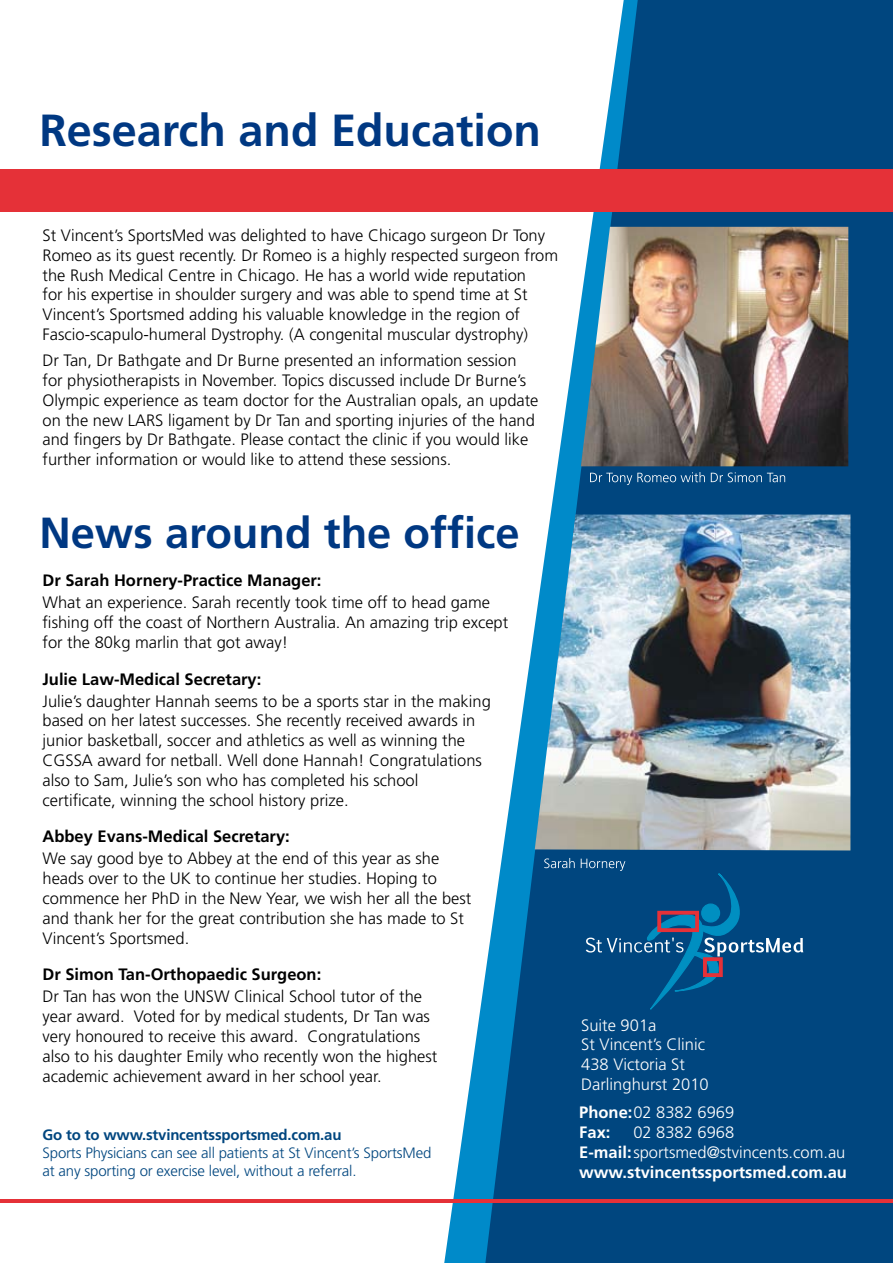
<style>
.page{position:relative;width:893px;height:1263px;background:#fff}
.page>*{position:absolute;margin:0;border:0;box-sizing:border-box;transform-origin:0 0}
.t1{font:700 45px "Frutiger";color:#003882}
.t2{font:700 43.5px "Frutiger";color:#003882}
.t3{font:300 16.5px/19.8px "Frutiger";color:#000}
.t4{font:300 16.5px/19.8px "Frutiger";color:#fff}
.t5{font:700 16.5px "Frutiger";color:#000}
.t6{font:700 16.5px/19.8px "Frutiger";color:#fff}
.t7{font:300 15px/18px "Frutiger";letter-spacing:-.01em;color:#00467f}
.t8{font:700 15px "Frutiger";letter-spacing:-.01em;color:#00467f}
.s1{font-weight:300}
.s2{font-weight:700}
</style>
<div class="page">
<svg style="left:444px;top:977px;width:41px;height:286px"></svg>
<svg style="left:485px;top:0;width:408px;height:1263px;fill:#00467f"></svg>
<hr style="left:890px;top:0;width:3px;height:182px;background:#00467f">
<div style="left:0;top:169px;width:893px;height:43px;background:#e53138"></div>
<svg style="left:0;top:1198px;width:893px;height:4px;background:#cc4e5a"></svg>
<img style="left:581px;top:227px;width:267px;height:239px">
<svg style="left:590px;top:472px;width:195px;height:13px;background:#266292"></svg>
<img style="left:535px;top:514px;width:315px;height:336px">
<svg style="left:544px;top:825px;width:259px;height:188px;background:#215c8a"></svg>
<h1 class="t1" style="left:39px;top:103px;width:503px">Research and Education</h1>
<p class="t3" style="left:43px;top:225px;width:517px">St Vincent’s SportsMed was delighted to have Chicago surgeon Dr Tony Romeo as its guest recently. Dr Romeo is a highly respected surgeon from the Rush Medical Centre in Chicago. He has a world wide reputation<br>for his expertise in shoulder surgery and was able to spend time at St Vincent’s Sportsmed adding his valuable knowledge in the region of Fascio-scapulo-humeral Dystrophy. (A congenital muscular dystrophy)</p>
<p class="t3" style="left:43px;top:351px;width:497px">Dr Tan, Dr Bathgate and Dr Burne presented an information session for physiotherapists in November. Topics discussed include Dr Burne’s Olympic experience as team doctor for the Australian opals, an update on the new LARS ligament by Dr Tan and sporting injuries of the hand and fingers by Dr Bathgate. Please contact the clinic if you would like further information or would like to attend these sessions.</p>
<h2 class="t2" style="left:39px;top:508px;width:482px">News around the office</h2>
<p class="t5" style="left:43px;top:571px;width:281px">Dr Sarah Hornery-Practice Manager:</p>
<p class="t3" style="left:43px;top:593px;width:467px">What an experience. Sarah recently took time off to head game fishing off the coast of Northern Australia. An amazing trip except for the 80kg marlin that got away!</p>
<p class="t5" style="left:43px;top:669px;width:220px">Julie Law-Medical Secretary:</p>
<p class="t3" style="left:43px;top:691px;width:450px">Julie’s daughter Hannah seems to be a sports star in the making based on her latest successes. She recently received awards in junior basketball, soccer and athletics as well as winning the CGSSA award for netball. Well done Hannah! Congratulations also to Sam, Julie’s son who has completed his school certificate, winning the school history prize.</p>
<p class="t5" style="left:43px;top:827px;width:249px">Abbey Evans-Medical Secretary:</p>
<p class="t3" style="left:43px;top:849px;width:430px">We say good bye to Abbey at the end of this year as she heads over to the UK to continue her studies. Hoping to commence her PhD in the New Year, we wish her all the best and thank her for the great contribution she has made to St Vincent’s Sportsmed.</p>
<p class="t5" style="left:43px;top:965px;width:280px">Dr Simon Tan-Orthopaedic Surgeon:</p>
<p class="t3" style="left:43px;top:987px;width:396px">Dr Tan has won the UNSW Clinical School tutor of the year award. Voted for by medical students, Dr Tan was very honoured to receive this award. Congratulations also to his daughter Emily who recently won the highest academic achievement award in her school year.</p>
<p class="t8" style="left:43px;top:1126px;width:301px">Go to to www.stvincentssportsmed.com.au</p>
<p class="t7" style="left:43px;top:1144px;width:390px">Sports Physicians can see all patients at St Vincent’s SportsMed at any sporting or exercise level, without a referral.</p>
<p class="t4" style="left:581px;top:1015px;width:129px">Suite 901a<br>St Vincent’s Clinic<br>438 Victoria St<br>Darlinghurst 2010</p>
<p class="t6" style="left:579px;top:1102px;width:156px">Phone:<span class="s1">02 8382 6969<br></span>Fax:</p>
<p class="t4" style="left:579px;top:1122px;width:269px;text-indent:54px">02 8382 6968<br><span class="s2">E-mail:</span>sportsmed@stvincents.com.au <span class="s2">www.stvincentssportsmed.com.au</span></p>
</div>
